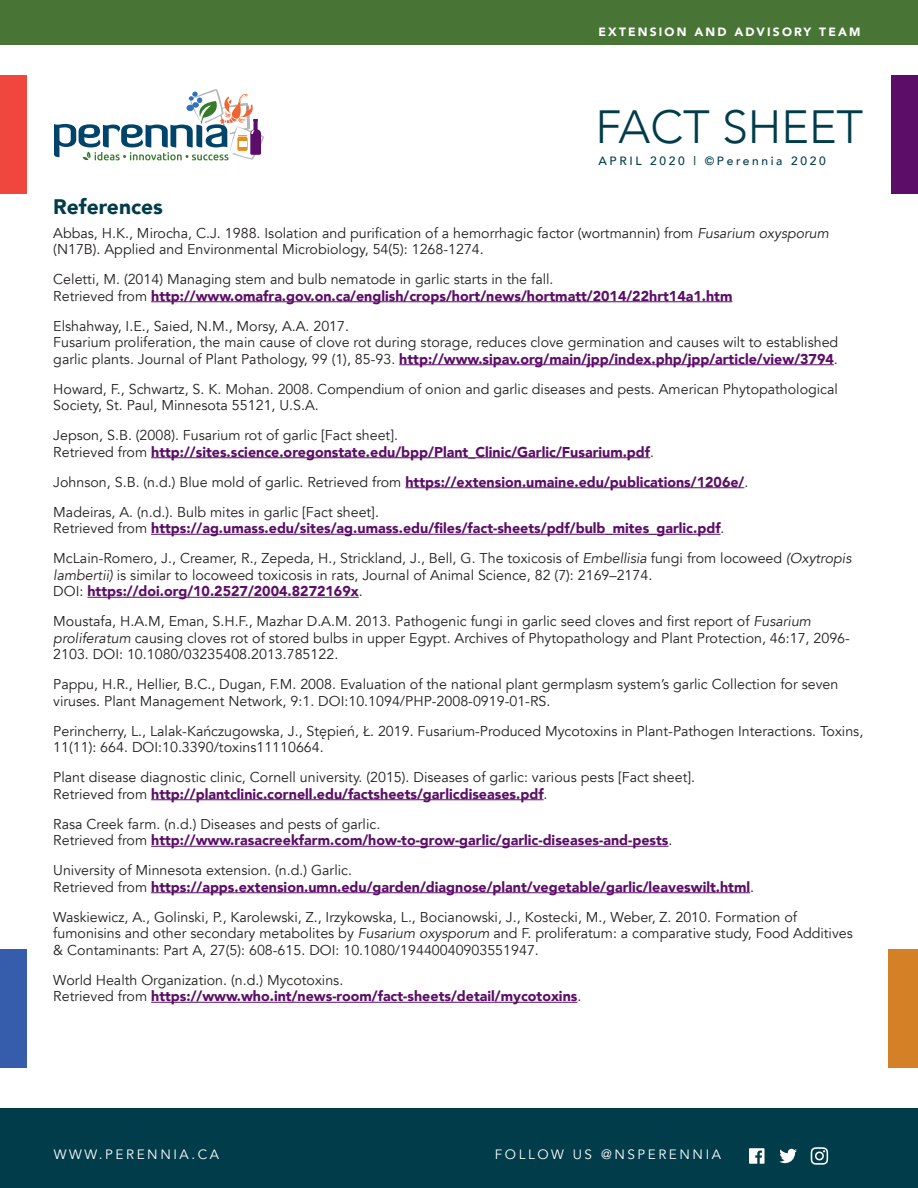
<style>
.page{position:relative;width:918px;height:1188px;background:#fff}
.page>*{position:absolute;margin:0;border:0;box-sizing:border-box;transform-origin:0 0}
.t1{font:300 46.5px "Avenir";color:#013c4b}
.t2{font:900 21px "Avenir";color:#013c4b}
.t3{font:14.25px/16.5px "Avenir";color:#231f20}
.t4{font:900 14.25px/16.5px "Avenir";color:#5c0d67}
.t5{font:13.5px "Avenir";letter-spacing:.19em;color:#fff}
.t6{font:900 12px "Avenir";letter-spacing:.18em;color:#fff}
.t7{font:500 12px "Avenir";letter-spacing:.22em;color:#013c4b}
.s1{font-style:italic}
.s2{font-weight:900;color:#5c0d67}
.s3{font-weight:400;color:#231f20}
</style>
<div class="page">
<svg style="left:54px;top:89px;width:210px;height:71px"></svg>
<div style="left:239px;top:141px;width:7px;height:6px;background:#fff"></div>
<div style="left:0;top:1108px;width:918px;height:80px;background:#013c4b"></div>
<div style="left:0;top:0;width:918px;height:44px;background:#487536"></div>
<div style="left:0;top:75px;width:27px;height:118px;background:#ef473d"></div>
<div style="left:0;top:949px;width:27px;height:119px;background:#365dab"></div>
<div style="left:891px;top:75px;width:27px;height:118px;background:#5c0d67"></div>
<svg style="left:749px;top:1148px;width:16px;height:16px"></svg>
<svg style="left:779px;top:1149px;width:18px;height:14px"></svg>
<svg style="left:811px;top:1147px;width:17px;height:18px"></svg>
<div style="left:889px;top:949px;width:29px;height:119px;background:#d38027"></div>
<hr style="left:151px;top:301px;width:581px;height:1px;background:#5c0d67">
<hr style="left:399px;top:364px;width:435px;height:1px;background:#5c0d67">
<hr style="left:151px;top:457px;width:499px;height:1px;background:#5c0d67">
<hr style="left:405px;top:487px;width:339px;height:1px;background:#5c0d67">
<hr style="left:151px;top:534px;width:570px;height:1px;background:#5c0d67">
<hr style="left:87px;top:597px;width:272px;height:1px;background:#5c0d67">
<hr style="left:151px;top:799px;width:393px;height:1px;background:#5c0d67">
<hr style="left:151px;top:846px;width:518px;height:1px;background:#5c0d67">
<hr style="left:151px;top:892px;width:599px;height:1px;background:#5c0d67">
<hr style="left:151px;top:1002px;width:426px;height:1px;background:#5c0d67">
<p class="t6" style="left:599px;top:22px;width:263px">EXTENSION AND ADVISORY TEAM</p>
<h1 class="t1" style="left:595px;top:100px;width:269px">FACT SHEET</h1>
<p class="t7" style="left:599px;top:150px;width:229px">APRIL 2020 | ©Perennia 2020</p>
<h2 class="t2" style="left:53px;top:189px;width:111px">References</h2>
<p class="t3" style="left:53px;top:225px;width:777px">Abbas, H.K., Mirocha, C.J. 1988. Isolation and purification of a hemorrhagic factor (wortmannin) from <span class="s1">Fusarium oxysporum </span>(N17B). Applied and Environmental Microbiology, 54(5): 1268-1274.</p>
<p class="t3" style="left:53px;top:271px;width:681px">Celetti, M. (2014) Managing stem and bulb nematode in garlic starts in the fall.<br>Retrieved from <span class="s2">http://www.omafra.gov.on.ca/english/crops/hort/news/hortmatt/2014/22hrt14a1.htm</span></p>
<p class="t3" style="left:53px;top:318px;width:787px">Elshahway, I.E., Saied, N.M., Morsy, A.A. 2017.<br>Fusarium proliferation, the main cause of clove rot during storage, reduces clove germination and causes wilt to established garlic plants. Journal of Plant Pathology, 99 (1), 85-93. <span class="s2">http://www.sipav.org/main/jpp/index.php/jpp/article/view/3794</span>.</p>
<p class="t3" style="left:53px;top:381px;width:786px">Howard, F., Schwartz, S. K. Mohan. 2008. Compendium of onion and garlic diseases and pests. American Phytopathological<br>Society, St. Paul, Minnesota 55121, U.S.A.</p>
<p class="t4" style="left:53px;top:427px;width:602px"><span class="s3">Jepson, S.B. (2008). Fusarium rot of garlic [Fact sheet].<br>Retrieved from</span> http://sites.science.oregonstate.edu/bpp/Plant_Clinic/Garlic/Fusarium.pdf<span class="s3">.</span></p>
<p class="t3" style="left:53px;top:467px;width:697px;line-height:30px">Johnson, S.B. (n.d.) Blue mold of garlic. Retrieved from <span class="s2">https://extension.umaine.edu/publications/1206e/</span>.<br>Madeiras, A. (n.d.). Bulb mites in garlic [Fact sheet].</p>
<p class="t3" style="left:53px;top:514px;width:800px;line-height:30px">Retrieved from <span class="s2">https://ag.umass.edu/sites/ag.umass.edu/files/fact-sheets/pdf/bulb_mites_garlic.pdf</span>.<br>McLain-Romero, J., Creamer, R., Zepeda, H., Strickland, J., Bell, G. The toxicosis of <span class="s1">Embellisia</span> fungi from locoweed <span class="s1">(Oxytropis</span></p>
<p class="t3" style="left:53px;top:567px;width:601px"><span class="s1">lambertii)</span> is similar to locoweed toxicosis in rats, Journal of Animal Science, 82 (7): 2169–2174.<br>DOI: <span class="s2">https://doi.org/10.2527/2004.8272169x</span>.</p>
<p class="t3" style="left:53px;top:613px;width:798px">Moustafa, H.A.M, Eman, S.H.F., Mazhar D.A.M. 2013. Pathogenic fungi in garlic seed cloves and first report of <span class="s1">Fusarium proliferatum</span> causing cloves rot of stored bulbs in upper Egypt. Archives of Phytopathology and Plant Protection, 46:17, 2096-<br>2103. DOI: 10.1080/03235408.2013.785122.</p>
<p class="t3" style="left:53px;top:676px;width:787px">Pappu, H.R., Hellier, B.C., Dugan, F.M. 2008. Evaluation of the national plant germplasm system’s garlic Collection for seven viruses. Plant Management Network, 9:1. DOI:10.1094/PHP-2008-0919-01-RS.</p>
<p class="t3" style="left:53px;top:723px;width:812px">Perincherry, L., Lalak-Kańczugowska, J., Stępień, Ł. 2019. Fusarium-Produced Mycotoxins in Plant-Pathogen Interactions. Toxins,<br>11(11): 664. DOI:10.3390/toxins11110664.</p>
<p class="t3" style="left:53px;top:769px;width:643px">Plant disease diagnostic clinic, Cornell university. (2015). Diseases of garlic: various pests [Fact sheet].<br>Retrieved from <span class="s2">http://plantclinic.cornell.edu/factsheets/garlicdiseases.pdf</span>.</p>
<p class="t4" style="left:53px;top:815px;width:621px"><span class="s3">Rasa Creek farm. (n.d.) Diseases and pests of garlic.<br>Retrieved from</span> http://www.rasacreekfarm.com/how-to-grow-garlic/garlic-diseases-and-pests<span class="s3">.</span></p>
<p class="t4" style="left:53px;top:862px;width:702px"><span class="s3">University of Minnesota extension. (n.d.) Garlic.<br>Retrieved from</span> https://apps.extension.umn.edu/garden/diagnose/plant/vegetable/garlic/leaveswilt.html<span class="s3">.</span></p>
<p class="t3" style="left:53px;top:909px;width:801px">Waskiewicz, A., Golinski, P., Karolewski, Z., Irzykowska, L., Bocianowski, J., Kostecki, M., Weber, Z. 2010. Formation of fumonisins and other secondary metabolites by <span class="s1">Fusarium oxysporum</span> and F. proliferatum: a comparative study, Food Additives &amp; Contaminants: Part A, 27(5): 608-615. DOI: 10.1080/19440040903551947.</p>
<p class="t4" style="left:53px;top:971px;width:530px"><span class="s3">World Health Organization. (n.d.) Mycotoxins.<br>Retrieved from</span> https://www.who.int/news-room/fact-sheets/detail/mycotoxins<span class="s3">.</span></p>
<p class="t5" style="left:54px;top:1146px;width:167px">WWW.PERENNIA.CA</p>
<p class="t5" style="left:495px;top:1146px;width:228px">FOLLOW US @NSPERENNIA</p>
</div>
